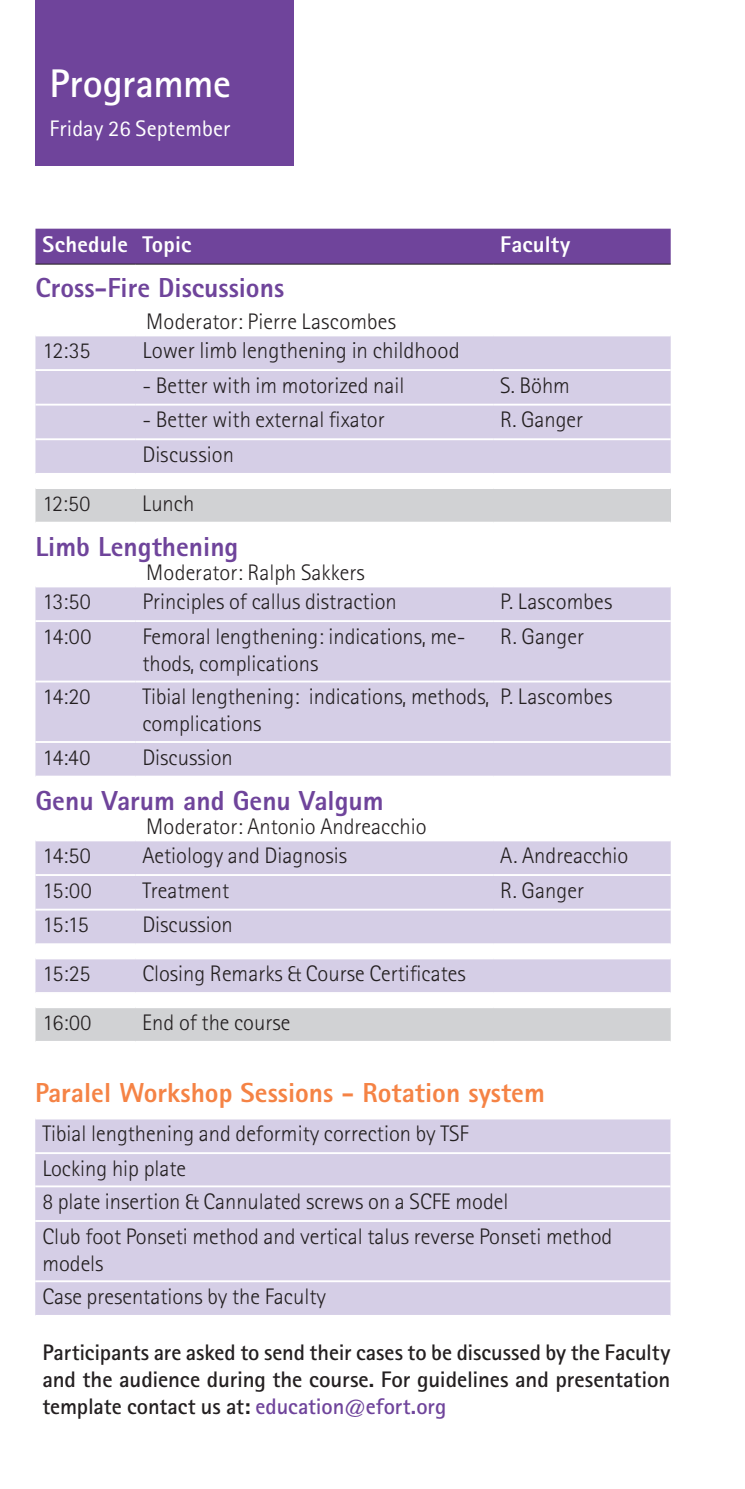
<style>
.page{position:relative;width:745px;height:1489px;background:#fff}
.page>*{position:absolute;margin:0;border:0;box-sizing:border-box;transform-origin:0 0}
.t1{font:700 40px "Rotis Sans Serif Std";letter-spacing:.015em;color:#fff}
.t2{font:700 40px "Rotis Sans Serif Std";letter-spacing:-.005em;color:#fff}
.t3{font:800 27.5px "Rotis Sans Serif Std";color:#6f449b}
.t4{font:800 27.5px "Rotis Sans Serif Std";color:#f58345}
.t5{font:300 23px "Rotis Sans Serif Std";color:#231f20}
.t6{font:300 22.75px "Rotis Sans Serif Std";letter-spacing:-.04em;color:#231f20}
.t7{font:800 22.75px "Rotis Sans Serif Std";letter-spacing:.01em;color:#fff}
.t8{font:300 22.5px/27px "Rotis Sans Serif Std";color:#231f20}
.t9{font:700 22.5px/27px "Rotis Sans Serif Std";letter-spacing:-.005em;color:#231f20;text-align:justify}
.t10{font:22.5px "Rotis Sans Serif Std";letter-spacing:.015em;color:#fff}
.t11{font:22.5px "Rotis Sans Serif Std";letter-spacing:.05em;color:#fff}
.s1{color:#6f449b}
</style>
<div class="page">
<div style="left:35px;top:0;width:258px;height:166px;background:#6f449b"></div>
<div style="left:35px;top:229px;width:635px;height:35px;background:#6f449b"></div>
<div style="left:35px;top:336px;width:635px;height:137px;background:#d5cee6"></div>
<svg style="left:35px;top:489px;width:635px;height:551px;fill:#d5cee6"></svg>
<div style="left:493px;top:488px;width:177px;height:34px;background:#d1d2d4"></div>
<hr style="left:35px;top:264px;width:100px;height:1px;background:#231f20">
<hr style="left:135px;top:264px;width:358px;height:1px;background:#231f20">
<hr style="left:493px;top:264px;width:177px;height:1px;background:#231f20">
<hr style="left:35px;top:369px;width:100px;height:2px;background:#fff">
<hr style="left:135px;top:369px;width:358px;height:2px;background:#fff">
<hr style="left:493px;top:369px;width:177px;height:2px;background:#fff">
<hr style="left:35px;top:403px;width:100px;height:2px;background:#fff">
<hr style="left:135px;top:403px;width:358px;height:2px;background:#fff">
<hr style="left:493px;top:403px;width:177px;height:2px;background:#fff">
<hr style="left:35px;top:438px;width:100px;height:2px;background:#fff">
<hr style="left:135px;top:438px;width:358px;height:2px;background:#fff">
<hr style="left:493px;top:438px;width:177px;height:2px;background:#fff">
<hr style="left:35px;top:620px;width:100px;height:2px;background:#fff">
<hr style="left:135px;top:620px;width:358px;height:2px;background:#fff">
<hr style="left:493px;top:620px;width:177px;height:2px;background:#fff">
<hr style="left:35px;top:680px;width:100px;height:2px;background:#fff">
<hr style="left:135px;top:680px;width:358px;height:2px;background:#fff">
<hr style="left:493px;top:680px;width:177px;height:2px;background:#fff">
<hr style="left:35px;top:741px;width:100px;height:2px;background:#fff">
<hr style="left:135px;top:741px;width:358px;height:2px;background:#fff">
<hr style="left:493px;top:741px;width:177px;height:2px;background:#fff">
<hr style="left:35px;top:775px;width:100px;height:2px;background:#fff">
<hr style="left:135px;top:775px;width:358px;height:2px;background:#fff">
<hr style="left:493px;top:775px;width:177px;height:2px;background:#fff">
<hr style="left:35px;top:874px;width:100px;height:2px;background:#fff">
<hr style="left:135px;top:874px;width:358px;height:2px;background:#fff">
<hr style="left:493px;top:874px;width:177px;height:2px;background:#fff">
<hr style="left:35px;top:908px;width:100px;height:2px;background:#fff">
<hr style="left:135px;top:908px;width:358px;height:2px;background:#fff">
<hr style="left:493px;top:908px;width:177px;height:2px;background:#fff">
<hr style="left:35px;top:943px;width:100px;height:2px;background:#fff">
<hr style="left:135px;top:943px;width:358px;height:2px;background:#fff">
<hr style="left:493px;top:943px;width:177px;height:2px;background:#fff">
<hr style="left:35px;top:957px;width:100px;height:2px;background:#fff">
<hr style="left:135px;top:957px;width:358px;height:2px;background:#fff">
<hr style="left:493px;top:957px;width:177px;height:2px;background:#fff">
<hr style="left:35px;top:992px;width:100px;height:1px;background:#fff">
<hr style="left:135px;top:992px;width:358px;height:1px;background:#fff">
<hr style="left:493px;top:992px;width:177px;height:1px;background:#fff">
<hr style="left:493px;top:487px;width:177px;height:2px;background:#fff">
<hr style="left:35px;top:521px;width:100px;height:2px;background:#fff">
<hr style="left:135px;top:521px;width:358px;height:2px;background:#fff">
<hr style="left:493px;top:521px;width:177px;height:2px;background:#fff">
<hr style="left:35px;top:585px;width:100px;height:2px;background:#fff">
<hr style="left:135px;top:585px;width:358px;height:2px;background:#fff">
<hr style="left:493px;top:585px;width:177px;height:2px;background:#fff">
<hr style="left:35px;top:839px;width:100px;height:2px;background:#fff">
<hr style="left:135px;top:839px;width:358px;height:2px;background:#fff">
<hr style="left:493px;top:839px;width:177px;height:2px;background:#fff">
<hr style="left:35px;top:1006px;width:100px;height:2px;background:#fff">
<hr style="left:135px;top:1006px;width:358px;height:2px;background:#fff">
<hr style="left:493px;top:1006px;width:177px;height:2px;background:#fff">
<div style="left:35px;top:1119px;width:635px;height:195px;background:#d5cee6"></div>
<hr style="left:35px;top:1152px;width:635px;height:1px;background:#fff">
<hr style="left:35px;top:1185px;width:635px;height:2px;background:#fff">
<hr style="left:35px;top:1219px;width:635px;height:2px;background:#fff">
<hr style="left:35px;top:1280px;width:635px;height:2px;background:#fff">
<p class="t2" style="left:50px;top:58px;width:183px">Programme</p>
<p class="t10" style="left:50px;top:115px;width:182px">Friday 26 September</p>
<h1 class="t1" style="left:50px;top:63px;width:177px">xxxxxxxxx</h1>
<p class="t11" style="left:50px;top:120px;width:144px">xxxxxxxxxxxxx</p>
<p class="t7" style="left:43px;top:229px;width:87px">Schedule</p>
<p class="t7" style="left:142px;top:229px;width:50px">Topic</p>
<p class="t7" style="left:500px;top:229px;width:72px">Faculty</p>
<p class="t3" style="left:35px;top:270px;width:250px">Cross-Fire Discussions</p>
<p class="t8" style="left:146px;top:308px;width:251px">Moderator: Pierre Lascombes</p>
<p class="t6" style="left:43px;top:337px;width:49px">12:35</p>
<p class="t5" style="left:142px;top:337px;width:319px">Lower limb lengthening in childhood</p>
<p class="t8" style="left:142px;top:372px;width:263px">- Better with im motorized nail</p>
<p class="t8" style="left:500px;top:372px;width:71px">S. Böhm</p>
<p class="t8" style="left:142px;top:406px;width:244px">- Better with external fixator</p>
<p class="t8" style="left:500px;top:406px;width:84px">R. Ganger</p>
<p class="t8" style="left:142px;top:441px;width:93px">Discussion</p>
<p class="t8" style="left:43px;top:490px;width:49px">12:50</p>
<p class="t8" style="left:142px;top:490px;width:54px">Lunch</p>
<p class="t3" style="left:35px;top:529px;width:204px">Limb Lengthening</p>
<p class="t8" style="left:146px;top:558px;width:220px">Moderator: Ralph Sakkers</p>
<p class="t6" style="left:43px;top:588px;width:50px">13:50</p>
<p class="t8" style="left:142px;top:588px;width:256px">Principles of callus distraction</p>
<p class="t8" style="left:500px;top:588px;width:114px">P. Lascombes</p>
<p class="t6" style="left:43px;top:623px;width:50px">14:00</p>
<p class="t8" style="left:142px;top:623px;width:324px">Femoral lengthening: indications, me&shy;thods, complications</p>
<p class="t8" style="left:500px;top:623px;width:85px">R. Ganger</p>
<p class="t6" style="left:43px;top:683px;width:49px">14:20</p>
<p class="t8" style="left:142px;top:683px;width:348px">Tibial lengthening: indications, methods, complications</p>
<p class="t8" style="left:500px;top:683px;width:114px">P. Lascombes</p>
<p class="t6" style="left:43px;top:744px;width:49px">14:40</p>
<p class="t8" style="left:142px;top:743px;width:92px">Discussion</p>
<p class="t3" style="left:35px;top:783px;width:349px">Genu Varum and Genu Valgum</p>
<p class="t8" style="left:146px;top:812px;width:282px">Moderator: Antonio Andreacchio</p>
<p class="t6" style="left:43px;top:842px;width:50px">14:50</p>
<p class="t8" style="left:142px;top:842px;width:206px">Aetiology and Diagnosis</p>
<p class="t8" style="left:500px;top:842px;width:130px">A. Andreacchio</p>
<p class="t6" style="left:43px;top:877px;width:50px">15:00</p>
<p class="t8" style="left:142px;top:876px;width:88px">Treatment</p>
<p class="t8" style="left:500px;top:876px;width:85px">R. Ganger</p>
<p class="t6" style="left:43px;top:911px;width:48px">15:15</p>
<p class="t8" style="left:142px;top:911px;width:92px">Discussion</p>
<p class="t6" style="left:43px;top:960px;width:49px">15:25</p>
<p class="t8" style="left:142px;top:960px;width:324px">Closing Remarks &amp; Course Certificates</p>
<p class="t8" style="left:43px;top:1008px;width:50px">16:00</p>
<p class="t8" style="left:142px;top:1008px;width:149px">End of the course</p>
<p class="t4" style="left:35px;top:1075px;width:511px">Paralel Workshop Sessions - Rotation system</p>
<p class="t8" style="left:42px;top:1120px;width:427px">Tibial lengthening and deformity correction by TSF</p>
<p class="t8" style="left:42px;top:1154px;width:145px">Locking hip plate</p>
<p class="t8" style="left:42px;top:1188px;width:467px">8 plate insertion &amp; Cannulated screws on a SCFE model</p>
<p class="t8" style="left:42px;top:1222px;width:571px">Club foot Ponseti method and vertical talus reverse Ponseti method models</p>
<p class="t8" style="left:42px;top:1282px;width:285px">Case presentations by the Faculty</p>
<p class="t9" style="left:42px;top:1338px;width:629px">Participants are asked to send their cases to be discussed by the Faculty and the audience during the course. For guidelines and presentation template contact us at: <span class="s1">education@efort.org</span></p>
</div>
